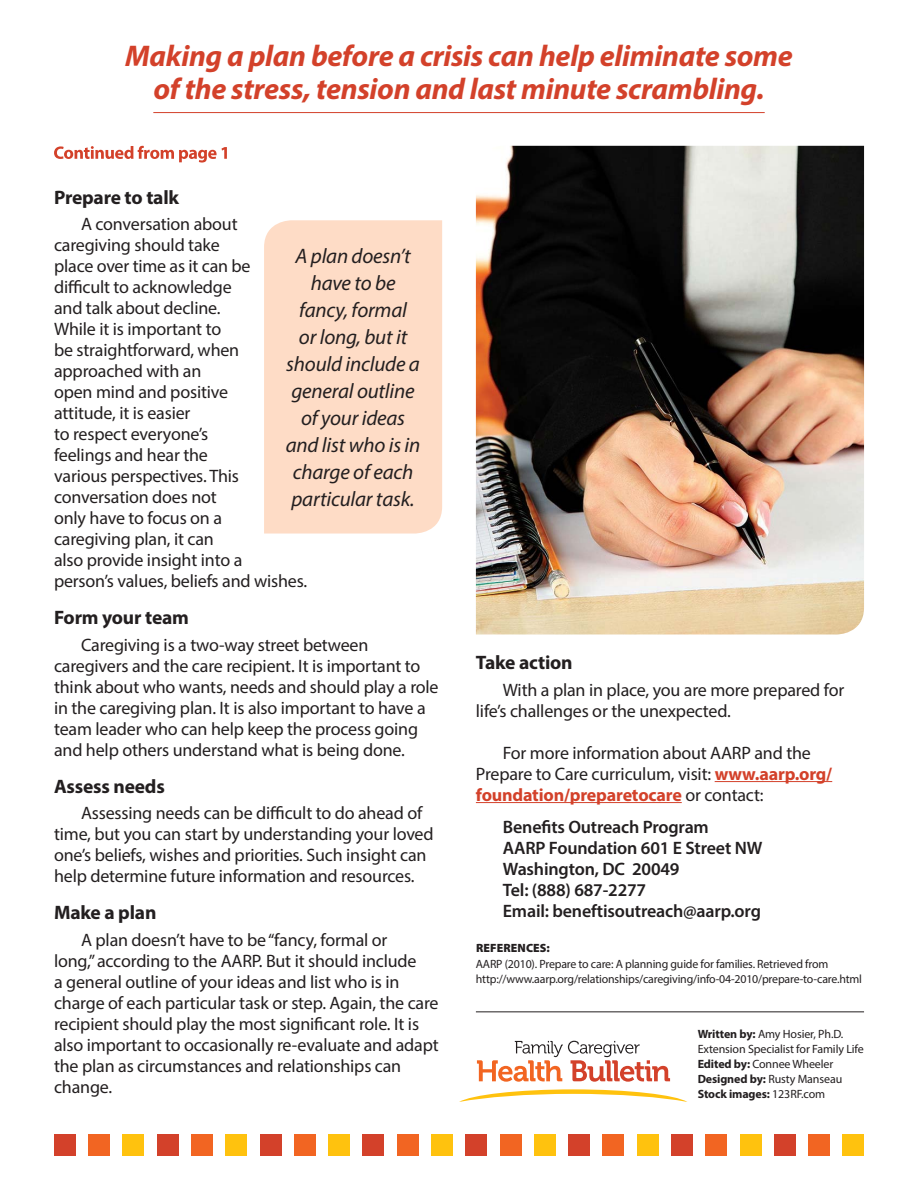
<style>
.page{position:relative;width:918px;height:1188px;background:#fff}
.page>*{position:absolute;margin:0;border:0;box-sizing:border-box;transform-origin:0 0}
.t1{font:italic 700 30px/33px "Myriad Pro";letter-spacing:-.01em;color:#d3412a;text-align:center}
.t2{font:italic 21px/27px "Myriad Pro";letter-spacing:-.01em;color:#231f20;text-align:center}
.t3{font:700 19.5px "Myriad Pro";letter-spacing:-.01em;color:#231f20}
.t4{font:18px/21px "Myriad Pro";letter-spacing:-.01em;color:#231f20}
.t5{font:600 18px/21px "Myriad Pro";letter-spacing:-.01em;color:#231f20}
.t6{font:12px/15px "Myriad Pro";letter-spacing:-.015em;color:#231f20}
.t7{font:900 12px "Myriad Pro";letter-spacing:.01em;color:#231f20}
.s1{font-weight:700;color:#d3412a}
.s2{font-weight:700}
</style>
<div class="page">
<hr style="left:476px;top:1011px;width:388px;height:1px;background:#231f20">
<svg style="left:459px;top:1089px;width:228px;height:13px"></svg>
<svg style="left:477px;top:1041px;width:193px;height:41px"></svg>
<hr style="left:153px;top:112px;width:612px;height:1px;background:#d3412a">
<hr style="left:715px;top:781px;width:117px;height:1px;background:#d3412a">
<hr style="left:476px;top:802px;width:206px;height:1px;background:#d3412a">
<div style="left:264px;top:220px;width:178px;height:314px;background:#fedcc6"></div>
<svg style="left:54px;top:146px;width:173px;height:17px"></svg>
<img style="left:476px;top:146px;width:388px;height:488px">
<div style="left:54px;top:1134px;width:22px;height:22px;background:#d3412a"></div>
<div style="left:88px;top:1134px;width:22px;height:22px;background:#f26522"></div>
<div style="left:123px;top:1134px;width:21px;height:22px;background:#ffc20e"></div>
<div style="left:157px;top:1134px;width:22px;height:22px;background:#d3412a"></div>
<div style="left:191px;top:1134px;width:22px;height:22px;background:#f26522"></div>
<div style="left:226px;top:1134px;width:21px;height:22px;background:#ffc20e"></div>
<div style="left:260px;top:1134px;width:21px;height:22px;background:#d3412a"></div>
<div style="left:294px;top:1134px;width:22px;height:22px;background:#f26522"></div>
<div style="left:328px;top:1134px;width:22px;height:22px;background:#ffc20e"></div>
<div style="left:363px;top:1134px;width:21px;height:22px;background:#d3412a"></div>
<div style="left:397px;top:1134px;width:22px;height:22px;background:#f26522"></div>
<div style="left:431px;top:1134px;width:22px;height:22px;background:#ffc20e"></div>
<div style="left:466px;top:1134px;width:21px;height:22px;background:#d3412a"></div>
<div style="left:500px;top:1134px;width:21px;height:22px;background:#f26522"></div>
<div style="left:534px;top:1134px;width:22px;height:22px;background:#ffc20e"></div>
<div style="left:568px;top:1134px;width:22px;height:22px;background:#d3412a"></div>
<div style="left:603px;top:1134px;width:21px;height:22px;background:#f26522"></div>
<div style="left:637px;top:1134px;width:22px;height:22px;background:#ffc20e"></div>
<div style="left:671px;top:1134px;width:22px;height:22px;background:#d3412a"></div>
<div style="left:706px;top:1134px;width:21px;height:22px;background:#f26522"></div>
<div style="left:740px;top:1134px;width:21px;height:22px;background:#ffc20e"></div>
<div style="left:774px;top:1134px;width:22px;height:22px;background:#d3412a"></div>
<div style="left:808px;top:1134px;width:22px;height:22px;background:#f26522"></div>
<div style="left:842px;top:1134px;width:22px;height:22px;background:#ffc20e"></div>
<h1 class="t1" style="left:125px;top:41px;width:669px">Making a plan before a crisis can help eliminate some of the stress, tension and last minute scrambling.</h1>
<p class="t3" style="left:54px;top:190px;width:127px">Prepare to talk</p>
<p class="t4" style="left:54px;top:215px;width:255px;text-indent:27px">A conversation about caregiving should take<br>place over time as it can be difficult to acknowledge<br>and talk about decline.<br>While it is important to<br>be straightforward, when approached with an<br>open mind and positive<br>attitude, it is easier<br>to respect everyone’s<br>feelings and hear the<br>various perspectives. This conversation does not<br>only have to focus on a<br>caregiving plan, it can<br>also provide insight into a<br>person’s values, beliefs and wishes.</p>
<p class="t3" style="left:54px;top:610px;width:136px">Form your team</p>
<p class="t4" style="left:54px;top:635px;width:386px;text-indent:27px">Caregiving is a two-way street between caregivers and the care recipient. It is important to think about who wants, needs and should play a role in the caregiving plan. It is also important to have a team leader who can help keep the process going and help others understand what is being done.</p>
<p class="t3" style="left:54px;top:779px;width:112px">Assess needs</p>
<p class="t4" style="left:54px;top:804px;width:381px;text-indent:27px">Assessing needs can be difficult to do ahead of time, but you can start by understanding your loved one’s beliefs, wishes and priorities. Such insight can help determine future information and resources.</p>
<p class="t3" style="left:54px;top:905px;width:104px">Make a plan</p>
<p class="t4" style="left:54px;top:930px;width:386px;text-indent:27px">A plan doesn’t have to be “fancy, formal or<br>long,” according to the AARP. But it should include<br>a general outline of your ideas and list who is in charge of each particular task or step. Again, the care recipient should play the most significant role. It is also important to occasionally re-evaluate and adapt the plan as circumstances and relationships can change.</p>
<p class="t2" style="left:286px;top:244px;width:136px">A plan doesn’t have to be fancy, formal<br>or long, but it should include a general outline of your ideas and list who is in charge of each particular task.</p>
<p class="t3" style="left:476px;top:655px;width:98px">Take action</p>
<p class="t4" style="left:476px;top:680px;width:370px;text-indent:27px">With a plan in place, you are more prepared for life’s challenges or the unexpected.</p>
<p class="t4" style="left:476px;top:743px;width:358px;text-indent:27px">For more information about AARP and the<br>Prepare to Care curriculum, visit: <span class="s1">www.aarp.org/ foundation/preparetocare</span> or contact:</p>
<p class="t5" style="left:503px;top:817px;width:261px">Benefits Outreach Program<br>AARP Foundation 601 E Street NW<br>Washington, DC 20049<br>Tel: (888) 687-2277<br>Email: beneftisoutreach@aarp.org</p>
<p class="t7" style="left:476px;top:941px;width:75px">REFERENCES:</p>
<p class="t6" style="left:476px;top:958px;width:388px">AARP (2010). Prepare to care: A planning guide for families. Retrieved from http://www.aarp.org/relationships/caregiving/info-04-2010/prepare-to-care.html</p>
<p class="t6" style="left:698px;top:1027px;width:168px"><span class="s2">Written by:</span> Amy Hosier, Ph.D.<br>Extension Specialist for Family Life<br><span class="s2">Edited by:</span> Connee Wheeler<br><span class="s2">Designed by:</span> Rusty Manseau<br><span class="s2">Stock images:</span> 123RF.com</p>
</div>
